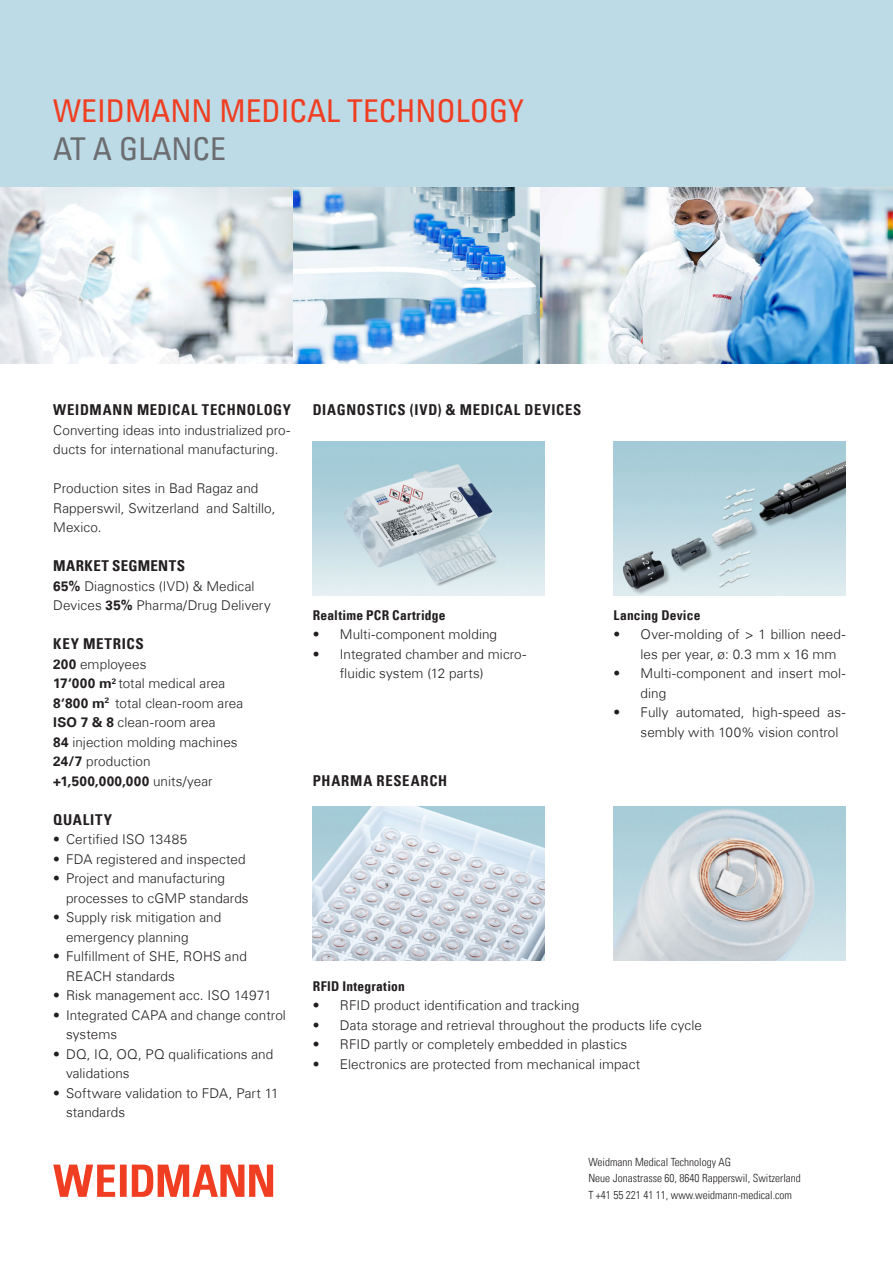
<style>
.page{position:relative;width:893px;height:1263px;background:#fff}
.page>*{position:absolute;margin:0;border:0;box-sizing:border-box;transform-origin:0 0}
.t1{font:condensed 31.5px/37.8px "Univers Com 57";color:#ef3e22}
.t2{font:15px "Univers Com 67 Bold Cond";letter-spacing:.045em;color:#231f20}
.t3{font:15px "Univers Com 67 Bold Cond";letter-spacing:.025em;color:#231f20}
.t4{font:300 13.5px/19.5px "Univers Com 45";letter-spacing:.005em;color:#231f20}
.t5{font:13.5px "Univers Com 67 Bold Cond";letter-spacing:.015em;color:#231f20}
.t6{font:11.25px "Univers Com 47 Light Cond";color:#231f20}
.s1{color:#6c6d70}
.s2{font-family:"Univers Com 65";font-weight:700}
</style>
<div class="page">
<svg style="left:53px;top:1164px;width:220px;height:33px"></svg>
<img style="left:313px;top:441px;width:232px;height:155px">
<img style="left:613px;top:441px;width:232px;height:155px">
<img style="left:313px;top:806px;width:232px;height:155px">
<img style="left:613px;top:806px;width:232px;height:155px">
<div style="left:0;top:0;width:893px;height:209px;background:#bcdbe7"></div>
<img style="left:0;top:187px;width:893px;height:176px">
<p class="t1" style="left:53px;top:92px;width:472px">WEIDMANN MEDICAL TECHNOLOGY<br><span class="s1">AT A GLANCE</span></p>
<p class="t2" style="left:53px;top:401px;width:239px">WEIDMANN MEDICAL TECHNOLOGY</p>
<p class="t4" style="left:53px;top:420px;width:238px">Converting ideas into industrialized pro&shy;ducts for international manufacturing.</p>
<p class="t4" style="left:53px;top:479px;width:224px">Production sites in Bad Ragaz and<br>Rapperswil, Switzerland and Saltillo,<br>Mexico.</p>
<p class="t3" style="left:53px;top:557px;width:133px">MARKET SEGMENTS</p>
<p class="t4" style="left:53px;top:576px;width:219px"><span class="s2">65%</span> Diagnostics (IVD) &amp; Medical<br>Devices <span class="s2">35%</span> Pharma/Drug Delivery</p>
<p class="t2" style="left:53px;top:635px;width:92px">KEY METRICS</p>
<p class="t4" style="left:53px;top:654px;width:95px"><span class="s2">200</span> employees</p>
<p class="t4" style="left:53px;top:674px;width:173px"><span class="s2">17‘000 m</span><sup>2</sup> total medical area</p>
<p class="t4" style="left:53px;top:693px;width:191px"><span class="s2">8‘800 m</span><sup>2</sup> total clean-room area</p>
<p class="t4" style="left:53px;top:713px;width:164px"><span class="s2">ISO 7 &amp; 8</span> clean-room area</p>
<p class="t4" style="left:53px;top:732px;width:186px"><span class="s2">84</span> injection molding machines</p>
<p class="t4" style="left:53px;top:752px;width:161px"><span class="s2">24/7</span> production <span class="s2">+1,500,000,000</span> units/year</p>
<p class="t2" style="left:53px;top:810px;width:60px">QUALITY</p>
<p class="t4" style="left:53px;top:830px;width:136px">• Certified ISO 13485</p>
<p class="t4" style="left:53px;top:849px;width:194px">• FDA registered and inspected</p>
<p class="t4" style="left:66px;top:869px;width:184px;text-indent:-13px">• Project and manufacturing processes to cGMP standards</p>
<p class="t4" style="left:66px;top:908px;width:157px;text-indent:-13px">• Supply risk mitigation and emergency planning</p>
<p class="t4" style="left:66px;top:947px;width:182px;text-indent:-13px">• Fulfillment of SHE, ROHS and<br>REACH standards</p>
<p class="t4" style="left:53px;top:986px;width:220px">• Risk management acc. ISO 14971</p>
<p class="t4" style="left:66px;top:1005px;width:221px;text-indent:-13px">• Integrated CAPA and change control systems</p>
<p class="t4" style="left:66px;top:1044px;width:209px;text-indent:-13px">• DQ, IQ, OQ, PQ qualifications and validations</p>
<p class="t4" style="left:66px;top:1083px;width:214px;text-indent:-13px">• Software validation to FDA, Part 11 standards</p>
<p class="t2" style="left:313px;top:401px;width:270px">DIAGNOSTICS (IVD) &amp; MEDICAL DEVICES</p>
<p class="t5" style="left:313px;top:607px;width:134px">Realtime PCR Cartridge</p>
<p class="t4" style="left:313px;top:625px;width:186px">• Multi-component molding</p>
<p class="t4" style="left:340px;top:644px;width:188px;text-indent:-27px">• Integrated chamber and micro&shy;fluidic system (12 parts)</p>
<p class="t2" style="left:313px;top:771px;width:136px">PHARMA RESEARCH</p>
<p class="t5" style="left:613px;top:607px;width:88px">Lancing Device</p>
<p class="t4" style="left:640px;top:625px;width:206px;text-indent:-27px">• Over-molding of &gt; 1 billion need&shy;les per year, ø: 0.3 mm x 16 mm</p>
<p class="t4" style="left:640px;top:664px;width:206px;text-indent:-27px">• Multi-component and insert mol&shy;ding</p>
<p class="t4" style="left:640px;top:703px;width:206px;text-indent:-27px">• Fully automated, high-speed as&shy;sembly with 100% vision control</p>
<p class="t5" style="left:313px;top:977px;width:94px">RFID Integration</p>
<p class="t4" style="left:313px;top:995px;width:268px">• RFID product identification and tracking</p>
<p class="t4" style="left:313px;top:1015px;width:391px">• Data storage and retrieval throughout the products life cycle</p>
<p class="t4" style="left:313px;top:1034px;width:316px">• RFID partly or completely embedded in plastics</p>
<p class="t4" style="left:313px;top:1054px;width:329px">• Electronics are protected from mechanical impact</p>
<p class="t6" style="left:588px;top:1155px;width:144px">Weidmann Medical Technology AG</p>
<p class="t6" style="left:588px;top:1172px;width:214px">Neue Jonastrasse 60, 8640 Rapperswil, Switzerland</p>
<p class="t6" style="left:588px;top:1188px;width:205px">T +41 55 221 41 11, www.weidmann-medical.com</p>
</div>
